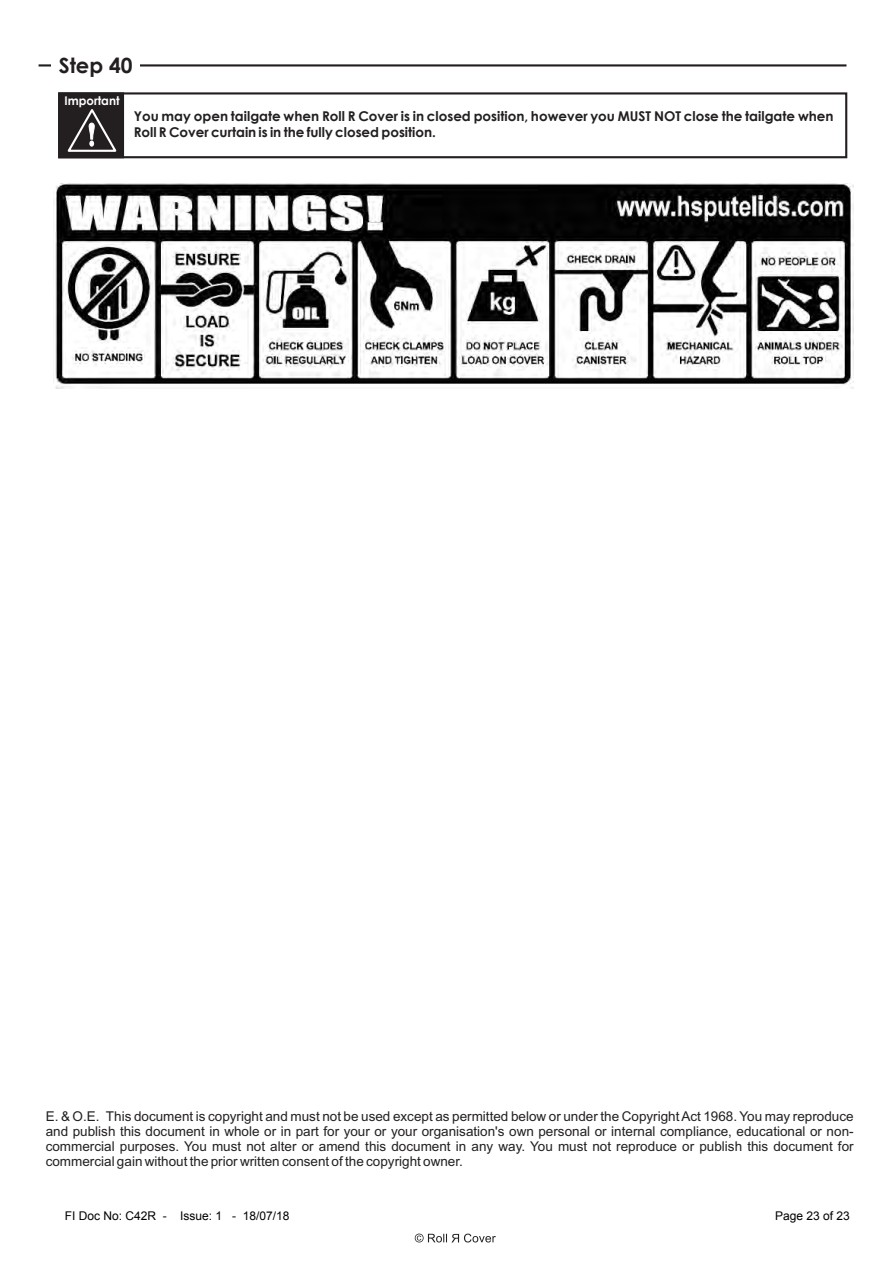
<style>
.page{position:relative;width:893px;height:1263px;background:#fff}
.page>*{position:absolute;margin:0;border:0;box-sizing:border-box;transform-origin:0 0}
.t1{font:700 21px "Century Gothic";color:#231f20}
.t2{font:13.5px/15.1px "Arial";color:#231f20;text-align:justify}
.t3{font:700 13.5px/16.4px "Century Gothic";color:#231f20}
.t4{font:12px "Arial";color:#000}
.t5{font:700 12px "Century Gothic";color:#fff}
.s1{font-style:inherit}
</style>
<div class="page">
<svg style="left:415px;top:1233px;width:81px;height:9px"></svg>
<hr style="left:39px;top:64px;width:807px;height:3px;background:#231f20">
<div style="left:51px;top:53px;width:89px;height:24px;background:#fff"></div>
<div style="left:58px;top:92px;width:789px;height:66px;border:2px solid #231f20"></div>
<div style="left:58px;top:92px;width:66px;height:66px;background:#231f20"></div>
<svg style="left:67px;top:109px;width:50px;height:43px"></svg>
<img style="left:53px;top:184px;width:801px;height:205px">
<h1 class="t1" style="left:59px;top:52px;width:75px">Step <span class="s1">40</span></h1>
<p class="t5" style="left:64px;top:93px;width:57px">Important</p>
<p class="t3" style="left:134px;top:108px;width:701px">You may open tailgate when Roll R Cover is in closed position, however you MUST NOT close the tailgate when<br>Roll R Cover curtain is in the fully closed position.</p>
<p class="t2" style="left:46px;top:1110px;width:809px">E. &amp; O.E. This document is copyright and must not be used except as permitted below or under the Copyright Act 1968. You may reproduce and publish this document in whole or in part for your or your organisation's own personal or internal compliance, educational or non&shy;commercial purposes. You must not alter or amend this document in any way. You must not reproduce or publish this document for commercial gain without the prior written consent of the copyright owner.</p>
<p class="t4" style="left:65px;top:1207px;width:226px">FI Doc No: C42R - Issue: 1 - 18/07/18</p>
<p class="t4" style="left:775px;top:1207px;width:76px">Page 23 of 23</p>
</div>
